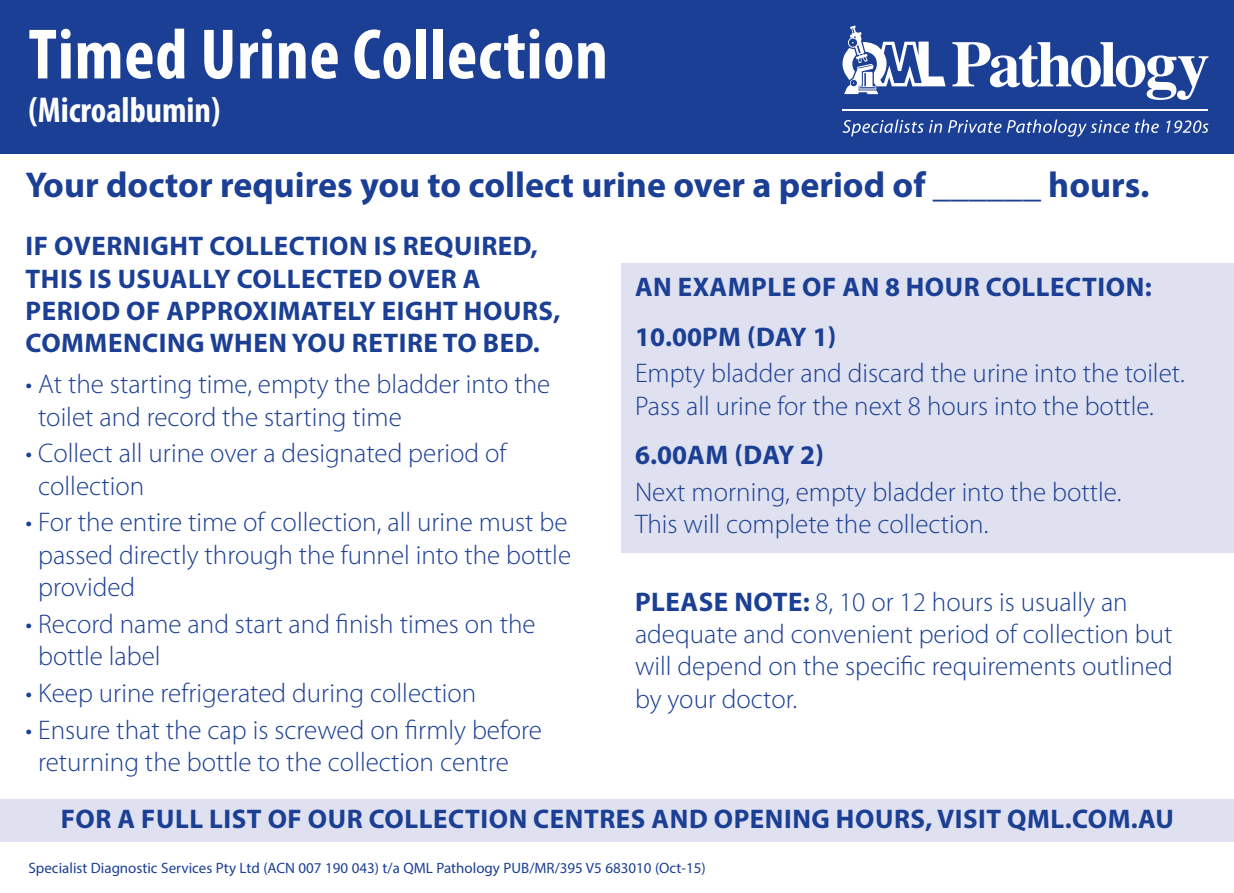
<style>
.page{position:relative;width:1234px;height:893px;background:#fff}
.page>*{position:absolute;margin:0;border:0;box-sizing:border-box;transform-origin:0 0}
.body{font:700 condensed 72px "Myriad Pro";letter-spacing:.01em;color:#fff}
.body-2{font:700 36px "Myriad Pro";color:#1b3f94}
.body-3{font:700 condensed 36px "Myriad Pro";color:#fff}
.body-4{font:300 27px/32.4px "Myriad Pro";color:#1b3f94}
.body-5{font:700 27px/32.4px "Myriad Pro";letter-spacing:.02em;color:#1b3f94}
.body-6{font:700 27px "Myriad Pro";color:#1b3f94}
.t1{font:15px "Myriad Pro";color:#1b3f94}
.s1{font-weight:700}
</style>
<div class="page">
<div style="left:621px;top:264px;width:612px;height:289px;background:#dfe1f0"></div>
<div style="left:0;top:0;width:1233px;height:153px;background:#1b3f94"></div>
<div style="left:0;top:799px;width:1233px;height:43px;background:#dfe1f0"></div>
<svg style="left:952px;top:42px;width:256px;height:58px"></svg>
<svg style="left:842px;top:26px;width:103px;height:68px"></svg>
<svg style="left:842px;top:120px;width:99px;height:16px"></svg>
<svg style="left:948px;top:120px;width:210px;height:17px"></svg>
<svg style="left:1166px;top:120px;width:42px;height:13px"></svg>
<hr style="left:842px;top:109px;width:366px;height:1px;background:#fff">
<p class="body" style="left:29px;top:9px;width:581px">Timed Urine Collection</p>
<p class="body-3" style="left:29px;top:87px;width:193px">(Microalbumin)</p>
<p class="body-2" style="left:26px;top:161px;width:1125px">Your doctor requires you to collect urine over a period of ______ hours.</p>
<p class="body-5" style="left:26px;top:229px;width:536px">IF OVERNIGHT COLLECTION IS REQUIRED, THIS IS USUALLY COLLECTED OVER A PERIOD OF APPROXIMATELY EIGHT HOURS, COMMENCING WHEN YOU RETIRE TO BED.</p>
<p class="body-4" style="left:38px;top:369px;width:513px;text-indent:-13px">• At the starting time, empty the bladder into the toilet and record the starting time</p>
<p class="body-4" style="left:38px;top:438px;width:470px;text-indent:-13px">• Collect all urine over a designated period of collection</p>
<p class="body-4" style="left:38px;top:507px;width:534px;text-indent:-13px">• For the entire time of collection, all urine must be passed directly through the funnel into the bottle provided</p>
<p class="body-4" style="left:38px;top:608px;width:499px;text-indent:-13px">• Record name and start and finish times on the bottle label</p>
<p class="body-4" style="left:26px;top:677px;width:452px">• Keep urine refrigerated during collection</p>
<p class="body-4" style="left:38px;top:714px;width:505px;text-indent:-13px">• Ensure that the cap is screwed on firmly before returning the bottle to the collection centre</p>
<p class="body-5" style="left:635px;top:270px;width:518px">AN EXAMPLE OF AN 8 HOUR COLLECTION:</p>
<p class="body-6" style="left:635px;top:319px;width:203px">10.00PM (DAY 1)</p>
<p class="body-4" style="left:635px;top:357px;width:551px">Empty bladder and discard the urine into the toilet.<br>Pass all urine for the next 8 hours into the bottle.</p>
<p class="body-5" style="left:635px;top:438px;width:190px">6.00AM (DAY 2)</p>
<p class="body-4" style="left:635px;top:476px;width:488px">Next morning, empty bladder into the bottle.<br>This will complete the collection.</p>
<p class="body-4" style="left:635px;top:586px;width:539px"><span class="s1">PLEASE NOTE:</span> 8, 10 or 12 hours is usually an adequate and convenient period of collection but will depend on the specific requirements outlined by your doctor.</p>
<p class="body-5" style="left:61px;top:802px;width:1114px">FOR A FULL LIST OF OUR COLLECTION CENTRES AND OPENING HOURS, VISIT QML.COM.AU</p>
<p class="t1" style="left:29px;top:859px;width:678px">Specialist Diagnostic Services Pty Ltd (ACN 007 190 043) t/a QML Pathology PUB/MR/395 V5 683010 (Oct-15)</p>
</div>
